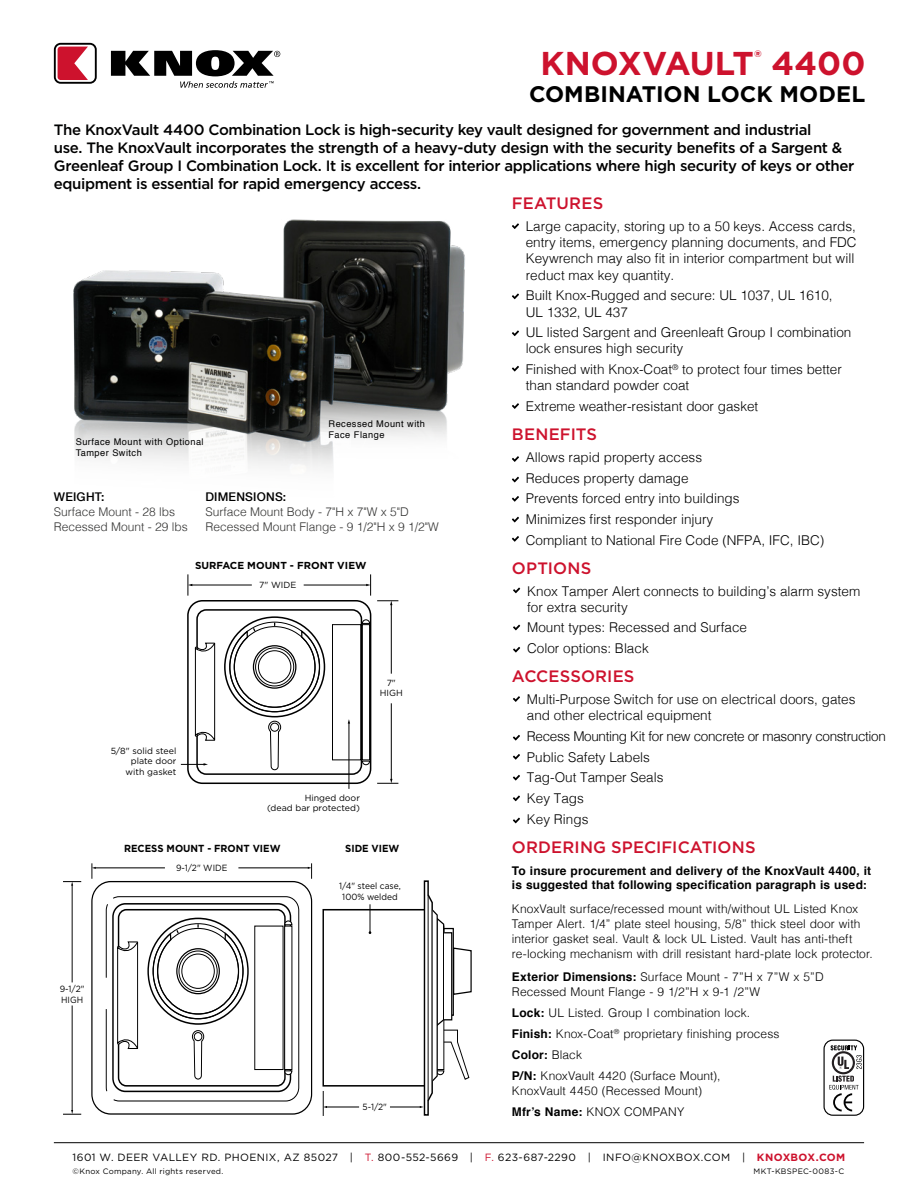
<style>
.page{position:relative;width:918px;height:1188px;background:#fff}
.page>*{position:absolute;margin:0;border:0;box-sizing:border-box;transform-origin:0 0}
.t1{font:700 33px "Gotham";letter-spacing:.005em;color:#cd122d}
.t2{font:700 22.5px "Gotham";letter-spacing:.005em;color:#000}
.t3{font:500 16.5px "Gotham";letter-spacing:.01em;color:#cd122d}
.t4{font:500 15px/18px "Gotham";letter-spacing:-.025em;color:#000101}
.t5{font:300 13.5px/16.2px "Helvetica";color:#000}
.t6{font:300 13.5px/20.7px "Helvetica";letter-spacing:-.025em;color:#000}
.t7{font:300 12px/21.1px "Helvetica";letter-spacing:.005em;color:#000}
.t8{font:700 12px/14.4px "Helvetica";letter-spacing:.015em;color:#000}
.t9{font:300 12px/14.4px "Helvetica";color:#343433}
.t10{font:500 12px "Helvetica Neue";letter-spacing:.02em;color:#000}
.t11{font:10.5px "Gotham";letter-spacing:.035em;color:#000}
.t12{font:700 10.2px "Gotham";color:#000;scale:.95 1}
.t13{font:700 10.05px "Gotham";color:#000}
.t14{font:9.3px/11.1px "Helvetica";letter-spacing:.05em;color:#000}
.t15{font:9px/10.8px "Gotham";color:#000;scale:.95 1}
.t16{font:8.85px/10.6px "Gotham";color:#000;text-align:right}
.t17{font:7.8px "Gotham";letter-spacing:.03em;color:#000}
.s1{font-weight:700}
.s2{color:#cd122d}
.s3{font-weight:700;color:#cd122d}
</style>
<div class="page">
<img style="left:73px;top:219px;width:392px;height:250px">
<div style="left:823px;top:1040px;width:41px;height:76px;border:1px solid #000;border-radius:9px"></div>
<svg style="left:829px;top:1045px;width:33px;height:66px"></svg>
<svg style="left:513px;top:696px;width:7px;height:6px"></svg>
<svg style="left:513px;top:735px;width:7px;height:6px"></svg>
<svg style="left:513px;top:754px;width:7px;height:6px"></svg>
<svg style="left:513px;top:775px;width:7px;height:6px"></svg>
<svg style="left:513px;top:796px;width:7px;height:5px"></svg>
<svg style="left:513px;top:818px;width:7px;height:5px"></svg>
<div style="left:187px;top:600px;width:184px;height:184px;border:2px solid #000;border-radius:15px"></div>
<hr style="left:391px;top:604px;width:1px;height:70px;background:#000">
<hr style="left:391px;top:703px;width:1px;height:77px;background:#000">
<hr style="left:192px;top:585px;width:60px;height:1px;background:#000">
<hr style="left:304px;top:585px;width:63px;height:1px;background:#000">
<svg style="left:366px;top:574px;width:5px;height:22px"></svg>
<svg style="left:188px;top:574px;width:4px;height:22px"></svg>
<div style="left:196px;top:609px;width:166px;height:166px;border:2px solid #000;border-radius:9px"></div>
<svg style="left:377px;top:601px;width:21px;height:4px"></svg>
<svg style="left:377px;top:779px;width:21px;height:5px"></svg>
<svg style="left:181px;top:763px;width:27px;height:3px"></svg>
<div style="left:362px;top:624px;width:8px;height:136px;background:#fff;border:1px solid #000"></div>
<svg style="left:362px;top:760px;width:8px;height:5px"></svg>
<svg style="left:362px;top:619px;width:8px;height:5px"></svg>
<div style="left:332px;top:624px;width:29px;height:136px;background:#fff;border:1px solid #000"></div>
<hr style="left:349px;top:723px;width:1px;height:66px;background:#000">
<svg style="left:195px;top:643px;width:20px;height:98px"></svg>
<div style="left:224px;top:616px;width:101px;height:101px;border:2px solid #000;border-radius:50%"></div>
<svg style="left:229px;top:622px;width:92px;height:91px"></svg>
<svg style="left:268px;top:721px;width:13px;height:49px"></svg>
<div style="left:270px;top:723px;width:9px;height:8px;border:1px solid #000;border-radius:50%"></div>
<hr style="left:72px;top:885px;width:1px;height:97px;background:#000">
<hr style="left:72px;top:1005px;width:1px;height:106px;background:#000">
<svg style="left:63px;top:881px;width:18px;height:5px"></svg>
<svg style="left:63px;top:1110px;width:18px;height:5px"></svg>
<hr style="left:95px;top:868px;width:70px;height:1px;background:#000">
<hr style="left:238px;top:868px;width:71px;height:1px;background:#000">
<svg style="left:308px;top:863px;width:4px;height:16px"></svg>
<svg style="left:92px;top:863px;width:4px;height:16px"></svg>
<div style="left:91px;top:881px;width:221px;height:234px;border:1px solid #000;border-radius:19px"></div>
<div style="left:322px;top:909px;width:104px;height:178px;background:#fff;border:1px solid #000"></div>
<svg style="left:369px;top:904px;width:2px;height:30px"></svg>
<hr style="left:326px;top:1107px;width:33px;height:1px;background:#000">
<hr style="left:390px;top:1107px;width:30px;height:1px;background:#000">
<svg style="left:323px;top:1091px;width:4px;height:25px"></svg>
<svg style="left:106px;top:896px;width:193px;height:205px"></svg>
<svg style="left:400px;top:880px;width:72px;height:236px"></svg>
<svg style="left:512px;top:223px;width:7px;height:6px"></svg>
<svg style="left:512px;top:293px;width:7px;height:6px"></svg>
<svg style="left:512px;top:330px;width:7px;height:6px"></svg>
<svg style="left:512px;top:366px;width:7px;height:6px"></svg>
<svg style="left:512px;top:403px;width:7px;height:6px"></svg>
<svg style="left:513px;top:588px;width:7px;height:5px"></svg>
<svg style="left:513px;top:625px;width:7px;height:5px"></svg>
<svg style="left:513px;top:647px;width:7px;height:6px"></svg>
<svg style="left:512px;top:456px;width:7px;height:6px"></svg>
<svg style="left:512px;top:477px;width:7px;height:5px"></svg>
<svg style="left:512px;top:496px;width:7px;height:6px"></svg>
<svg style="left:512px;top:517px;width:7px;height:5px"></svg>
<svg style="left:512px;top:536px;width:7px;height:6px"></svg>
<hr style="left:54px;top:1142px;width:810px;height:1px;background:#000">
<svg style="left:54px;top:43px;width:43px;height:41px"></svg>
<svg style="left:111px;top:50px;width:169px;height:38px"></svg>
<h1 class="t1" style="left:541px;top:41px;width:326px">KNOXVAULT<sup>®</sup> 4400</h1>
<h2 class="t2" style="left:529px;top:79px;width:338px">COMBINATION LOCK MODEL</h2>
<p class="t4" style="left:54px;top:120px;width:802px">The KnoxVault 4400 Combination Lock is high-security key vault designed for government and industrial<br>use. The KnoxVault incorporates the strength of a heavy-duty design with the security benefits of a Sargent &amp; Greenleaf Group I Combination Lock. It is excellent for interior applications where high security of keys or other equipment is essential for rapid emergency access.</p>
<p class="t14" style="left:76px;top:436px;width:129px">Surface Mount with Optional<br>Tamper Switch</p>
<p class="t14" style="left:329px;top:419px;width:98px">Recessed Mount with<br>Face Flange</p>
<p class="t10" style="left:54px;top:487px;width:52px">WEIGHT:</p>
<p class="t9" style="left:54px;top:504px;width:136px">Surface Mount - 28 lbs<br>Recessed Mount - 29 lbs</p>
<p class="t10" style="left:205px;top:487px;width:82px">DIMENSIONS:</p>
<p class="t9" style="left:205px;top:504px;width:235px">Surface Mount Body - 7"H x 7"W x 5"D<br>Recessed Mount Flange - 9 1/2"H x 9 1/2"W</p>
<p class="t13" style="left:195px;top:559px;width:173px">SURFACE MOUNT - FRONT VIEW</p>
<p class="t16" style="left:259px;top:579px;width:39px">7" WIDE</p>
<p class="t16" style="left:111px;top:745px;width:67px">5/8" solid steel plate door with gasket</p>
<p class="t16" style="left:380px;top:677px;width:25px;text-align:center">7"<br>HIGH</p>
<p class="t16" style="left:267px;top:792px;width:94px">Hinged door<br>(dead bar protected)</p>
<p class="t12" style="left:124px;top:842px;width:166px">RECESS MOUNT - FRONT VIEW</p>
<p class="t12" style="left:345px;top:842px;width:59px">SIDE VIEW</p>
<p class="t15" style="left:60px;top:983px;width:27px">9-1/2"<br>HIGH</p>
<p class="t15" style="left:176px;top:862px;width:56px">9-1/2" WIDE</p>
<p class="t15" style="left:339px;top:881px;width:66px;text-align:center">1/4" steel case,<br>100% welded</p>
<p class="t15" style="left:363px;top:1101px;width:27px">5-1/2"</p>
<p class="t3" style="left:512px;top:193px;width:93px">FEATURES</p>
<p class="t5" style="left:526px;top:217px;width:332px">Large capacity, storing up to a 50 keys. Access cards, entry items, emergency planning documents, and FDC Keywrench may also fit in interior compartment but will reduct max key quantity.</p>
<p class="t5" style="left:526px;top:287px;width:308px">Built Knox-Rugged and secure: UL 1037, UL 1610,<br>UL 1332, UL 437</p>
<p class="t5" style="left:526px;top:323px;width:327px">UL listed Sargent and Greenleaft Group I combination lock ensures high security</p>
<p class="t5" style="left:526px;top:360px;width:318px">Finished with Knox-Coat<sup>®</sup> to protect four times better than standard powder coat</p>
<p class="t5" style="left:526px;top:397px;width:234px">Extreme weather-resistant door gasket</p>
<p class="t3" style="left:512px;top:424px;width:87px">BENEFITS</p>
<p class="t5" style="left:526px;top:446px;width:300px;line-height:20.7px">Allows rapid property access<br>Reduces property damage<br>Prevents forced entry into buildings<br>Minimizes first responder injury<br>Compliant to National Fire Code (NFPA, IFC, IBC)</p>
<p class="t3" style="left:512px;top:557px;width:81px">OPTIONS</p>
<p class="t5" style="left:527px;top:582px;width:335px">Knox Tamper Alert connects to building’s alarm system for extra security</p>
<p class="t5" style="left:527px;top:616px;width:221px;line-height:20.7px">Mount types: Recessed and Surface<br>Color options: Black</p>
<p class="t3" style="left:512px;top:666px;width:124px">ACCESSORIES</p>
<p class="t5" style="left:527px;top:690px;width:330px">Multi-Purpose Switch for use on electrical doors, gates and other electrical equipment</p>
<p class="t6" style="left:527px;top:725px;width:361px">Recess Mounting Kit for new concrete or masonry construction<br>Public Safety Labels<br>Tag-Out Tamper Seals<br>Key Tags<br>Key Rings</p>
<p class="t3" style="left:512px;top:836px;width:245px">ORDERING SPECIFICATIONS</p>
<p class="t8" style="left:512px;top:864px;width:361px">To insure procurement and delivery of the KnoxVault 4400, it is suggested that following specification paragraph is used:</p>
<p class="t7" style="left:512px;top:900px;width:362px;line-height:15px">KnoxVault surface/recessed mount with/without UL Listed Knox Tamper Alert. 1/4” plate steel housing, 5/8” thick steel door with interior gasket seal. Vault &amp; lock UL Listed. Vault has anti-theft re-locking mechanism with drill resistant hard-plate lock protector.</p>
<p class="t7" style="left:512px;top:969px;width:313px;line-height:14.4px"><span class="s1">Exterior Dimensions:</span> Surface Mount - 7”H x 7”W x 5”D<br>Recessed Mount Flange - 9 1/2”H x 9-1 /2”W</p>
<p class="t7" style="left:512px;top:1001px;width:269px"><span class="s1">Lock:</span> UL Listed. Group I combination lock.<br><span class="s1">Finish:</span> Knox-Coat<sup>®</sup> proprietary finishing process <span class="s1">Color:</span> Black<br><span class="s1">P/N:</span> KnoxVault 4420 (Surface Mount),</p>
<p class="t7" style="left:512px;top:1079px;width:192px">KnoxVault 4450 (Recessed Mount)<br><span class="s1">Mfr’s Name:</span> KNOX COMPANY</p>
<p class="t11" style="left:73px;top:1151px;width:774px">1601 W. DEER VALLEY RD. PHOENIX, AZ 85027 | <span class="s2">T.</span> 800-552-5669 | <span class="s2">F.</span> 623-687-2290 | INFO@KNOXBOX.COM | <span class="s3">KNOXBOX.COM</span></p>
<p class="t17" style="left:73px;top:1166px;width:152px">©Knox Company. All rights reserved.</p>
<p class="t17" style="left:754px;top:1166px;width:92px">MKT-KBSPEC-0083-C</p>
</div>
